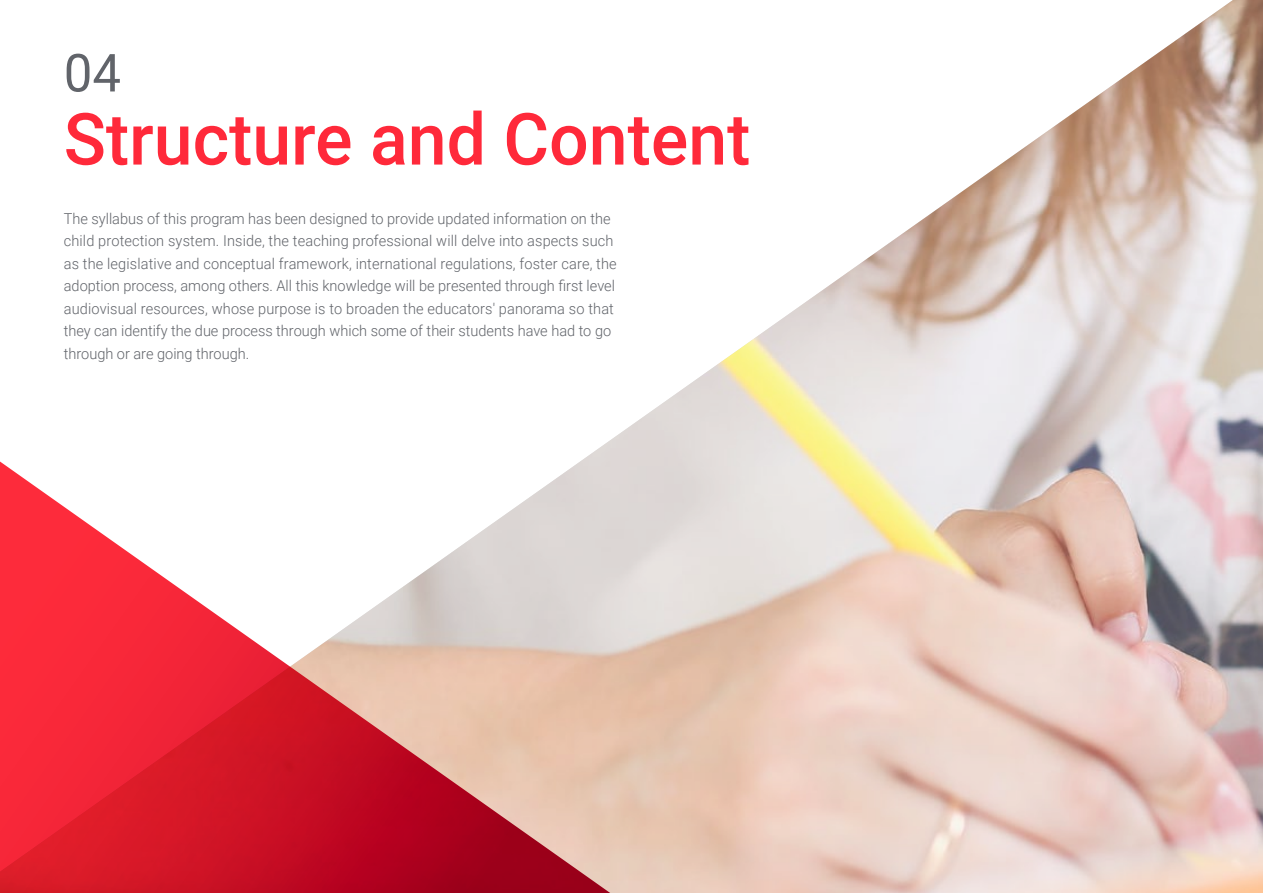
<style>
.page{position:relative;width:1263px;height:893px;background:#fff}
.page>*{position:absolute;margin:0;border:0;box-sizing:border-box;transform-origin:0 0}
.t1{font:500 72px "Roboto";color:#ff293a}
.t2{font:52.5px "Roboto";color:#61646a}
.t3{font:300 15px/22.5px "Roboto";color:#61646a}
</style>
<div class="page">
<img style="left:602px;top:0;width:661px;height:893px">
<svg style="left:0;top:446px;width:640px;height:447px"></svg>
<h2 class="t2" style="left:64px;top:36px;width:59px">04</h2>
<h1 class="t1" style="left:64px;top:89px;width:688px">Structure and Content</h1>
<p class="t3" style="left:64px;top:207px;width:554px">The syllabus of this program has been designed to provide updated information on the child protection system. Inside, the teaching professional will delve into aspects such as the legislative and conceptual framework, international regulations, foster care, the adoption process, among others. All this knowledge will be presented through first level audiovisual resources, whose purpose is to broaden the educators' panorama so that they can identify the due process through which some of their students have had to go through or are going through.</p>
</div>
